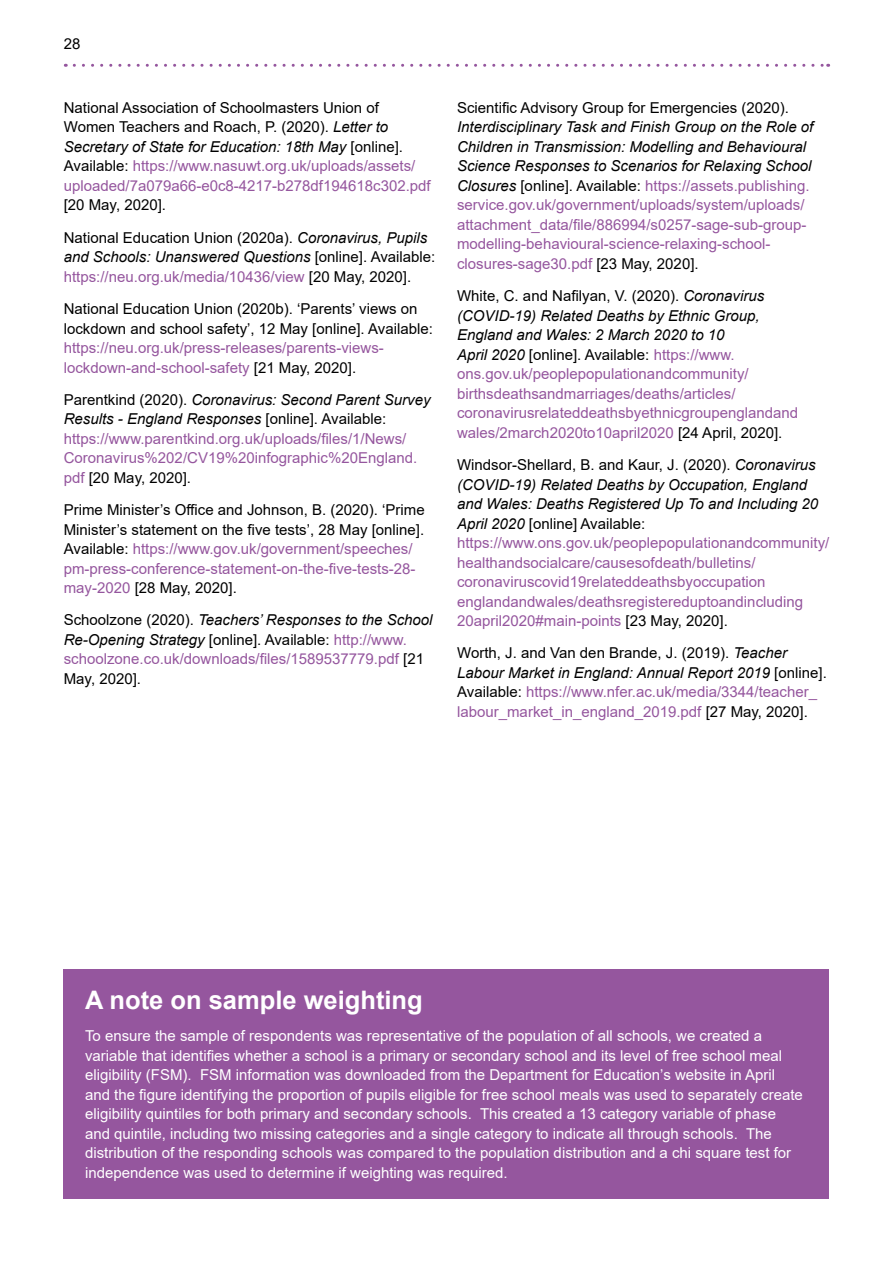
<style>
.page{position:relative;width:893px;height:1263px;background:#fff}
.page>*{position:absolute;margin:0;border:0;box-sizing:border-box;transform-origin:0 0}
.t1{font:700 25.5px "Arial";color:#fff}
.t2{font:15px/19.5px "Arial";color:#95569e}
.t3{font:15px/19.5px "Arial";color:#fff}
.t4{font:15px/19.5px "Arial";color:#000}
.s1{font-style:italic}
.s2{color:#95569e}
.s3{font-style:italic;color:#000}
.s4{color:#000}
</style>
<div class="page">
<svg style="left:74px;top:64px;width:755px;height:3px"></svg>
<hr style="left:892px;top:213px;width:1px;height:1050px;background:#95569e">
<div style="left:64px;top:969px;width:765px;height:230px;background:#95569e"></div>
<p class="t4" style="left:64px;top:34px;width:18px">28</p>
<p class="t4" style="left:64px;top:98px;width:368px">National Association of Schoolmasters Union of Women Teachers and Roach, P. (2020). <span class="s1">Letter to Secretary of State for Education: 18th May</span> [online].<br>Available: <span class="s2">https://www.nasuwt.org.uk/uploads/assets/ uploaded/7a079a66-e0c8-4217-b278df194618c302.pdf</span></p>
<p class="t4" style="left:64px;top:189px;width:365px;line-height:32.2px">[20 May, 2020].<br>National Education Union (2020a). <span class="s1">Coronavirus, Pupils</span></p>
<p class="t2" style="left:64px;top:247px;width:373px"><span class="s3">and Schools: Unanswered Questions</span> <span class="s4">[online]. Available: </span>https://neu.org.uk/media/10436/view <span class="s4">[20 May, 2020].</span></p>
<p class="t4" style="left:64px;top:299px;width:371px">National Education Union (2020b). ‘Parents’ views on lockdown and school safety’, 12 May [online]. Available:</p>
<p class="t2" style="left:64px;top:338px;width:322px">https://neu.org.uk/press-releases/parents-views&shy;lockdown-and-school-safety <span class="s4">[21 May, 2020].</span></p>
<p class="t2" style="left:64px;top:390px;width:368px"><span class="s4">Parentkind (2020).</span> <span class="s3">Coronavirus: Second Parent Survey Results - England Responses</span> <span class="s4">[online]. Available: </span>https://www.parentkind.org.uk/uploads/files/1/News/ Coronavirus%202/CV19%20infographic%20England. pdf <span class="s4">[20 May, 2020].</span></p>
<p class="t4" style="left:64px;top:500px;width:362px">Prime Minister’s Office and Johnson, B. (2020). ‘Prime Minister’s statement on the five tests’, 28 May [online].<br>Available: <span class="s2">https://www.gov.uk/government/speeches/ pm-press-conference-statement-on-the-five-tests-28- may-2020</span> [28 May, 2020].</p>
<p class="t2" style="left:64px;top:610px;width:370px"><span class="s4">Schoolzone (2020).</span> <span class="s3">Teachers’ Responses to the School Re-Opening Strategy</span> <span class="s4">[online]. Available:</span> http://www. schoolzone.co.uk/downloads/files/1589537779.pdf <span class="s4">[21<br>May, 2020].</span></p>
<p class="t4" style="left:457px;top:98px;width:333px">Scientific Advisory Group for Emergencies (2020).</p>
<p class="t2" style="left:457px;top:117px;width:358px"><span class="s3">Interdisciplinary Task and Finish Group on the Role of Children in Transmission: Modelling and Behavioural Science Responses to Scenarios for Relaxing School Closures</span> <span class="s4">[online]. Available:</span> https://assets.publishing. service.gov.uk/government/uploads/system/uploads/ attachment_data/file/886994/s0257-sage-sub-group&shy;modelling-behavioural-science-relaxing-school&shy;closures-sage30.pdf <span class="s4">[23 May, 2020].</span></p>
<p class="t2" style="left:457px;top:286px;width:343px"><span class="s4">White, C. and Nafilyan, V. (2020).</span> <span class="s3">Coronavirus (COVID-19) Related Deaths by Ethnic Group, England and Wales: 2 March 2020 to 10<br>April 2020</span> <span class="s4">[online]. Available:</span> https://www. ons.gov.uk/peoplepopulationandcommunity/ birthsdeathsandmarriages/deaths/articles/ coronavirusrelateddeathsbyethnicgroupenglandand wales/2march2020to10april2020 <span class="s4">[24 April, 2020].</span></p>
<p class="t2" style="left:457px;top:455px;width:374px"><span class="s4">Windsor-Shellard, B. and Kaur, J. (2020).</span> <span class="s3">Coronavirus (COVID-19) Related Deaths by Occupation, England and Wales: Deaths Registered Up To and Including 20<br>April 2020</span> <span class="s4">[online] Available: </span>https://www.ons.gov.uk/peoplepopulationandcommunity/ healthandsocialcare/causesofdeath/bulletins/ coronaviruscovid19relateddeathsbyoccupation englandandwales/deathsregistereduptoandincluding 20april2020#main-points <span class="s4">[23 May, 2020].</span></p>
<p class="t2" style="left:457px;top:643px;width:371px"><span class="s4">Worth, J. and Van den Brande, J. (2019).</span> <span class="s3">Teacher Labour Market in England: Annual Report 2019</span> <span class="s4">[online].<br>Available:</span> https://www.nfer.ac.uk/media/3344/teacher_ labour_market_in_england_2019.pdf <span class="s4">[27 May, 2020].</span></p>
<h1 class="t1" style="left:85px;top:982px;width:339px">A note on sample weighting</h1>
<p class="t3" style="left:85px;top:1026px;width:719px">To ensure the sample of respondents was representative of the population of all schools, we created a variable that identifies whether a school is a primary or secondary school and its level of free school meal eligibility (FSM). FSM information was downloaded from the Department for Education’s website in April and the figure identifying the proportion of pupils eligible for free school meals was used to separately create eligibility quintiles for both primary and secondary schools. This created a 13 category variable of phase and quintile, including two missing categories and a single category to indicate all through schools. The distribution of the responding schools was compared to the population distribution and a chi square test for independence was used to determine if weighting was required.</p>
</div>
